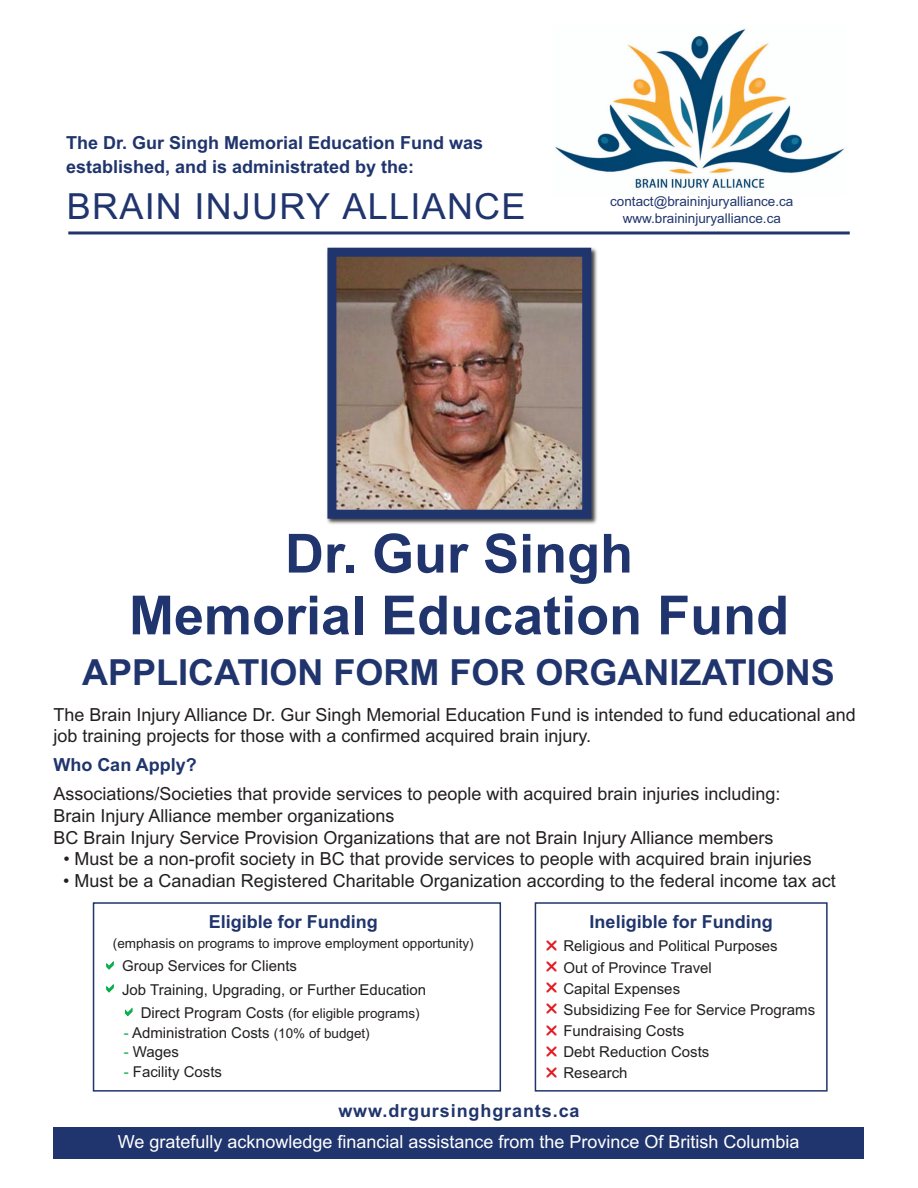
<style>
.page{position:relative;width:918px;height:1188px;background:#fff}
.page>*{position:absolute;margin:0;border:0;box-sizing:border-box;transform-origin:0 0}
.t1{font:700 54px/61.8px "Arial";color:#20356d;text-align:center}
.t2{font:700 36px "Arial";color:#20356d}
.t3{font:36px "Arial";letter-spacing:.035em;color:#20356d}
.t4{font:18px/21.6px "Arial";color:#231f20}
.t5{font:700 18px/24px "Arial";color:#20356d}
.t6{font:18px "Arial";color:#fff}
.t7{font:700 18px "Arial";letter-spacing:.05em;color:#20356d}
.t8{font:15px/21.1px "Arial";color:#231f20}
.t9{font:13.5px "Arial";color:#231f20}
.t10{font:13.5px/16.5px "Arial";color:#20356d;text-align:center}
.s1{font-size:15px}
.s2{color:#0cae4c}
.s3{font-size:13.5px}
</style>
<div class="page">
<div style="left:93px;top:902px;width:408px;height:190px;border:2px solid #20356d"></div>
<div style="left:535px;top:902px;width:293px;height:190px;border:2px solid #20356d"></div>
<img style="left:555px;top:29px;width:289px;height:160px">
<hr style="left:68px;top:231px;width:782px;height:3px;background:#20356d">
<img style="left:327px;top:247px;width:270px;height:277px">
<img style="left:337px;top:258px;width:244px;height:251px">
<div style="left:327px;top:248px;width:264px;height:271px;border:9px solid #20356d"></div>
<div style="left:53px;top:1128px;width:811px;height:31px;background:#20356d"></div>
<p class="t5" style="left:66px;top:131px;width:419px">The Dr. Gur Singh Memorial Education Fund was established, and is administrated by the:</p>
<h2 class="t3" style="left:67px;top:185px;width:460px">BRAIN INJURY ALLIANCE</h2>
<p class="t10" style="left:610px;top:193px;width:185px">contact@braininjuryalliance.ca www.braininjuryalliance.ca</p>
<h1 class="t1" style="left:129px;top:523px;width:662px">Dr. Gur Singh<br>Memorial Education Fund</h1>
<h2 class="t2" style="left:82px;top:651px;width:754px">APPLICATION FORM FOR ORGANIZATIONS</h2>
<p class="t4" style="left:53px;top:704px;width:804px">The Brain Injury Alliance Dr. Gur Singh Memorial Education Fund is intended to fund educational and job training projects for those with a confirmed acquired brain injury.</p>
<p class="t5" style="left:53px;top:753px;width:145px">Who Can Apply?</p>
<p class="t4" style="left:53px;top:783px;width:729px">Associations/Societies that provide services to people with acquired brain injuries including:<br>Brain Injury Alliance member organizations<br>BC Brain Injury Service Provision Organizations that are not Brain Injury Alliance members</p>
<p class="t4" style="left:63px;top:848px;width:750px">• Must be a non-profit society in BC that provide services to people with acquired brain injuries</p>
<p class="t4" style="left:63px;top:870px;width:774px">• Must be a Canadian Registered Charitable Organization according to the federal income tax act</p>
<p class="t5" style="left:590px;top:910px;width:185px">Ineligible for Funding</p>
<p class="t8" style="left:563px;top:936px;width:253px">Religious and Political Purposes<br>Out of Province Travel<br>Capital Expenses<br>Subsidizing Fee for Service Programs<br>Fundraising Costs<br>Debt Reduction Costs<br>Research</p>
<p class="t5" style="left:209px;top:910px;width:171px">Eligible for Funding</p>
<p class="t9" style="left:113px;top:935px;width:362px">(emphasis on programs to improve employment opportunity)</p>
<p class="t8" style="left:122px;top:955px;width:306px;line-height:23.1px">Group Services for Clients<br>Job Training, Upgrading, or Further Education</p>
<p class="t9" style="left:141px;top:1006px;width:280px"><span class="s1">Direct Program Costs</span> (for eligible programs)</p>
<p class="t8" style="left:124px;top:1022px;width:248px"><span class="s2">-</span> Administration Costs <span class="s3">(10% of budget)</span></p>
<p class="t8" style="left:124px;top:1041px;width:57px"><span class="s2">-</span> Wages</p>
<p class="t8" style="left:124px;top:1061px;width:100px"><span class="s2">-</span> Facility Costs</p>
<p class="t7" style="left:338px;top:1100px;width:243px">www.drgursinghgrants.ca</p>
<p class="t6" style="left:118px;top:1131px;width:683px">We gratefully acknowledge financial assistance from the Province Of British Columbia</p>
</div>
